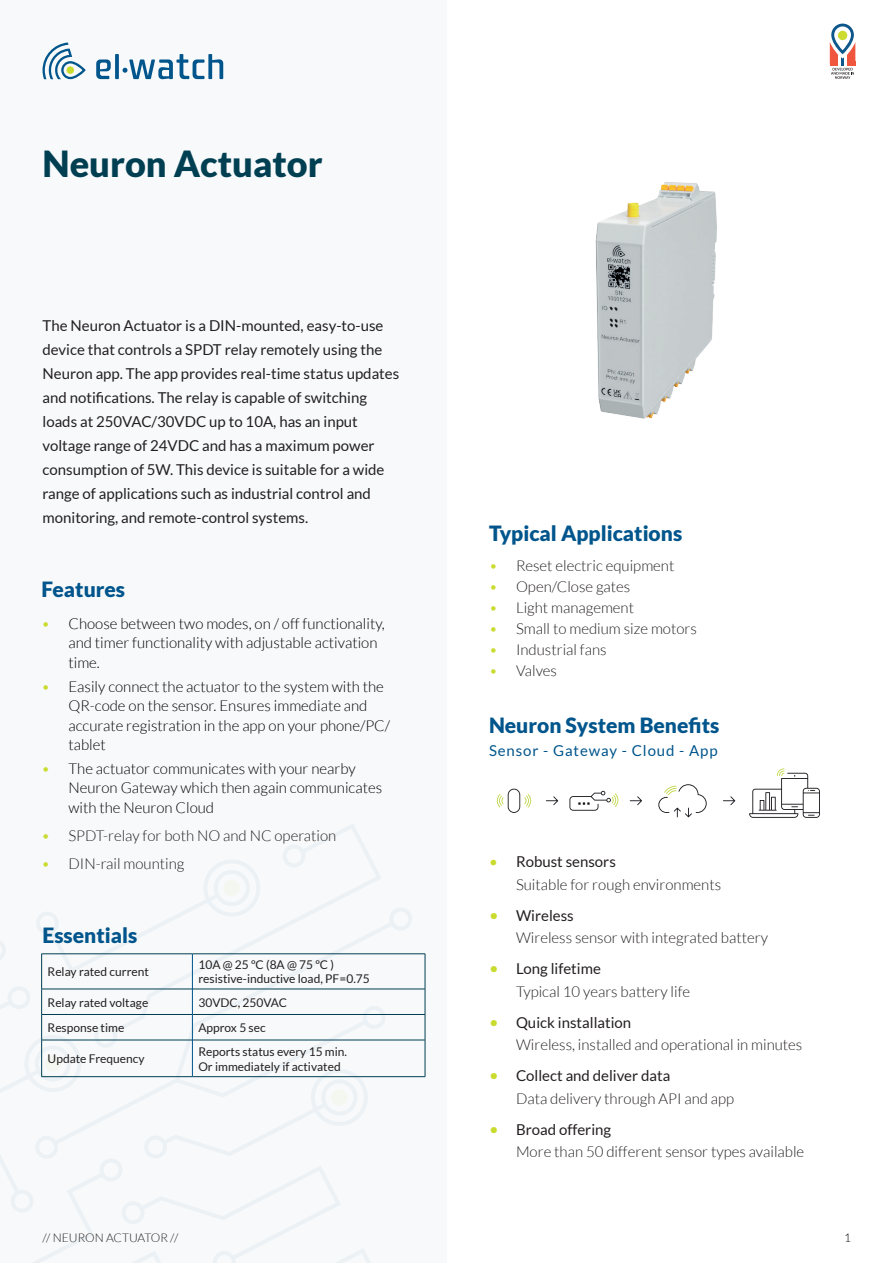
<style>
.page{position:relative;width:893px;height:1263px;background:#fff}
.page>*{position:absolute;margin:0;border:0;box-sizing:border-box;transform-origin:0 0}
.t1{font:900 36px "Lato";color:#003f52}
.t2{font:900 21px "Lato";color:#00558c}
.t3{font:300 15px/22.5px "Lato";color:#231f20}
.t4{font:15px/24px "Lato";color:#231f20}
.t5{font:300 15px/19.5px "Lato";color:#000}
.t6{font:15px "Lato";letter-spacing:.06em;color:#00558c}
.t7{font:12px/13.5px "Lato";color:#231f20}
.t8{font:300 12px "Lato";color:#231f20}
.t9{font:300 12px "Lato";color:#000}
.s1{color:#cadb2f}
.s2{font-weight:400;color:#cadb2f}
.s3{font-weight:400}
.s4{font-weight:400;font-size:16.5px;color:#cadb2f}
</style>
<div class="page">
<div style="left:0;top:0;width:446px;height:1263px;background:#f7f9fa"></div>
<svg style="left:283px;top:824px;width:86px;height:31px"></svg>
<svg style="left:43px;top:43px;width:43px;height:36px"></svg>
<svg style="left:96px;top:59px;width:15px;height:20px"></svg>
<svg style="left:115px;top:54px;width:4px;height:25px"></svg>
<svg style="left:123px;top:54px;width:100px;height:25px"></svg>
<svg style="left:658px;top:784px;width:49px;height:33px"></svg>
<svg style="left:546px;top:796px;width:12px;height:9px"></svg>
<svg style="left:630px;top:796px;width:12px;height:9px"></svg>
<svg style="left:723px;top:796px;width:12px;height:9px"></svg>
<svg style="left:497px;top:789px;width:34px;height:24px"></svg>
<svg style="left:569px;top:791px;width:49px;height:20px"></svg>
<svg style="left:749px;top:768px;width:71px;height:50px"></svg>
<svg style="left:829px;top:23px;width:27px;height:56px"></svg>
<svg style="left:0;top:855px;width:426px;height:408px"></svg>
<hr style="left:192px;top:1040px;width:1px;height:36px;background:#00558c">
<img style="left:595px;top:182px;width:122px;height:237px">
<h1 class="t1" style="left:43px;top:150px;width:282px">Neuron Actuator</h1>
<p class="t4" style="left:43px;top:315px;width:358px">The Neuron Actuator is a DIN-mounted, easy-to-use device that controls a SPDT relay remotely using the Neuron app. The app provides real-time status updates and notifications. The relay is capable of switching loads at 250VAC/30VDC up to 10A, has an input voltage range of 24VDC and has a maximum power consumption of 5W. This device is suitable for a wide range of applications such as industrial control and monitoring, and remote-control systems.</p>
<h2 class="t2" style="left:41px;top:581px;width:85px">Features</h2>
<p class="t5" style="left:68px;top:615px;width:318px;text-indent:-27px"><span class="s1">•</span> Choose between two modes, on / off functionality, and timer functionality with adjustable activation time.</p>
<p class="t5" style="left:68px;top:678px;width:323px;text-indent:-27px"><span class="s1">•</span> Easily connect the actuator to the system with the QR-code on the sensor. Ensures immediate and accurate registration in the app on your phone/PC/ tablet</p>
<p class="t5" style="left:68px;top:760px;width:315px;text-indent:-27px"><span class="s1">•</span> The actuator communicates with your nearby<br>Neuron Gateway which then again communicates with the Neuron Cloud</p>
<p class="t3" style="left:41px;top:825px;width:296px"><span class="s1">•</span> SPDT-relay for both NO and NC operation</p>
<p class="t3" style="left:41px;top:853px;width:144px"><span class="s1">•</span> DIN-rail mounting</p>
<h2 class="t2" style="left:43px;top:927px;width:96px">Essentials</h2>
<p class="t7" style="left:48px;top:966px;width:103px">Relay rated current</p>
<p class="t7" style="left:198px;top:959px;width:173px">10A @ 25 ºC (8A @ 75 ºC ) resistive-inductive load, PF=0.75</p>
<p class="t7" style="left:48px;top:996px;width:102px">Relay rated voltage</p>
<p class="t7" style="left:198px;top:996px;width:90px">30VDC, 250VAC</p>
<p class="t7" style="left:48px;top:1022px;width:78px">Response time</p>
<p class="t7" style="left:198px;top:1021px;width:69px">Approx 5 sec</p>
<p class="t7" style="left:48px;top:1053px;width:98px">Update Frequency</p>
<p class="t7" style="left:198px;top:1044px;width:150px;line-height:15px">Reports status every 15 min.<br>Or immediately if activated</p>
<h2 class="t2" style="left:489px;top:525px;width:195px">Typical Applications</h2>
<p class="t3" style="left:489px;top:555px;width:187px"><span class="s1">•</span> Reset electric equipment</p>
<p class="t3" style="left:489px;top:576px;width:143px"><span class="s1">•</span> Open/Close gates</p>
<p class="t3" style="left:489px;top:597px;width:147px"><span class="s1">•</span> Light management</p>
<p class="t3" style="left:489px;top:618px;width:209px"><span class="s1">•</span> Small to medium size motors</p>
<p class="t3" style="left:489px;top:639px;width:119px"><span class="s1">•</span> Industrial fans</p>
<p class="t3" style="left:489px;top:660px;width:70px"><span class="s1">•</span> Valves</p>
<h2 class="t2" style="left:489px;top:713px;width:232px">Neuron System Benefits</h2>
<p class="t6" style="left:489px;top:742px;width:230px">Sensor - Gateway - Cloud - App</p>
<p class="t3" style="left:516px;top:851px;width:207px;text-indent:-27px"><span class="s2">•</span> <span class="s3">Robust sensors<br></span>Suitable for rough environments</p>
<p class="t3" style="left:516px;top:905px;width:253px;text-indent:-27px"><span class="s4">•</span> <span class="s3">Wireless<br></span>Wireless sensor with integrated battery</p>
<p class="t3" style="left:516px;top:958px;width:176px;text-indent:-27px"><span class="s4">•</span> <span class="s3">Long lifetime<br></span>Typical 10 years battery life</p>
<p class="t3" style="left:516px;top:1012px;width:288px;text-indent:-27px"><span class="s4">•</span> <span class="s3">Quick installation<br></span>Wireless, installed and operational in minutes</p>
<p class="t3" style="left:516px;top:1065px;width:220px;text-indent:-27px"><span class="s4">•</span> <span class="s3">Collect and deliver data<br></span>Data delivery through API and app</p>
<p class="t3" style="left:516px;top:1119px;width:290px;text-indent:-27px"><span class="s4">•</span> <span class="s3">Broad offering<br></span>More than 50 different sensor types available</p>
<p class="t8" style="left:43px;top:1232px;width:137px">// NEURON ACTUATOR //</p>
<p class="t9" style="left:844px;top:1233px;width:8px">1</p>
</div>
